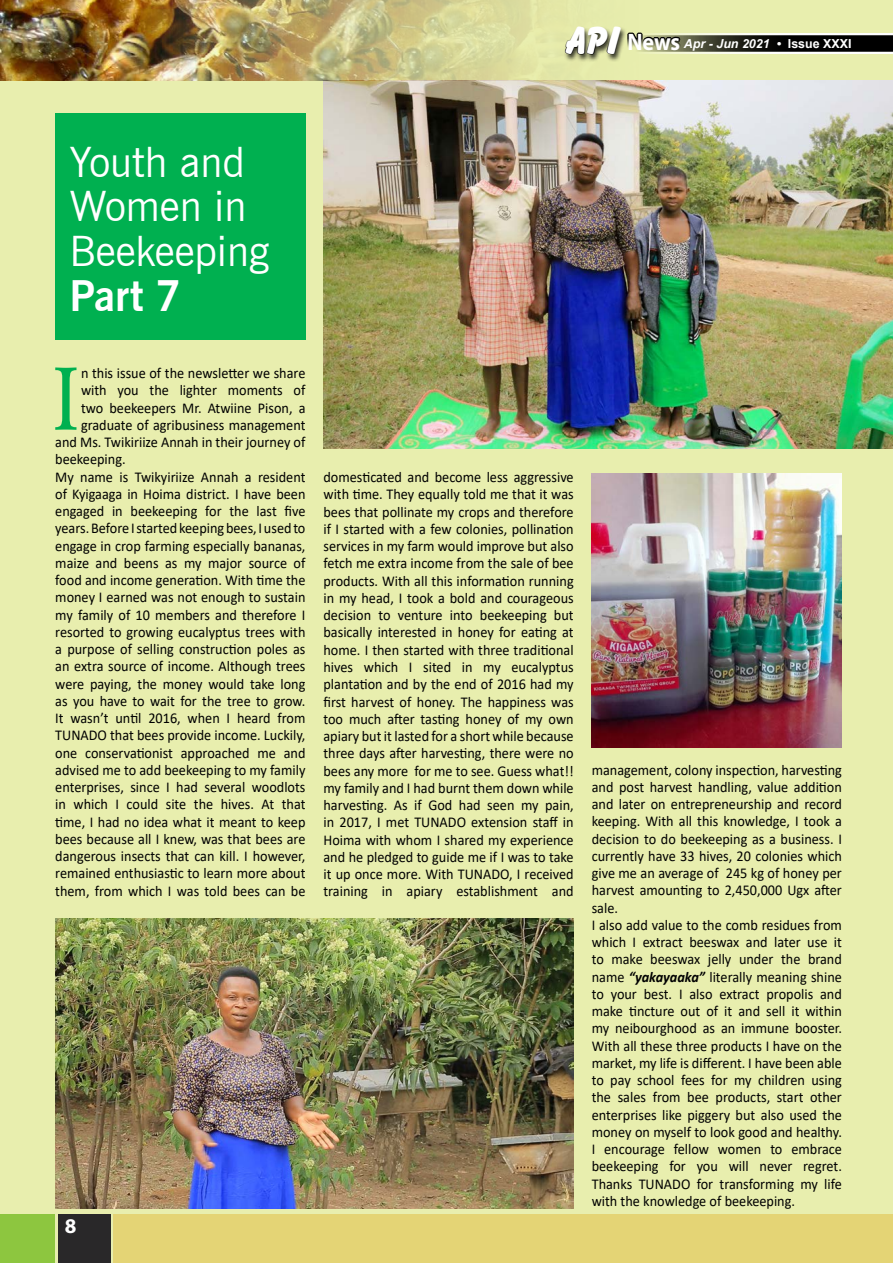
<style>
.page{position:relative;width:893px;height:1263px;background:#e8eeae}
.page>*{position:absolute;margin:0;border:0;box-sizing:border-box;transform-origin:0 0}
.t1{font:88.35px "Revival 565 BT";color:#00b050;scale:.95 1}
.t2{font:42px/45px "News Gothic BT";color:#fff}
.t3{font:700 42px "News Gothic BT";color:#fff}
.t4{font:700 21px "Myriad Pro";color:#fff}
.t5{font:15px/17.2px "Calibri";color:#000;text-align:justify;scale:.95 1}
.t6{font:italic 700 12.45px "Arial";color:#fff}
.s1{font-family:"Balloon";font-weight:400;font-style:normal;font-size:40.95px}
.s2{font-family:"Myriad Pro";font-style:normal;font-size:23.85px}
.s3{font-style:normal}
.s4{font-weight:700;font-style:italic}
</style>
<div class="page">
<img style="left:323px;top:81px;width:570px;height:368px">
<div style="left:55px;top:114px;width:250px;height:226px;background:#00b050"></div>
<div style="left:0;top:1215px;width:54px;height:48px;background:#8dc63f"></div>
<div style="left:58px;top:1215px;width:53px;height:48px;background:#292829"></div>
<div style="left:114px;top:1215px;width:779px;height:48px;background:#e4d475"></div>
<img style="left:0;top:0;width:893px;height:81px">
<img style="left:55px;top:919px;width:519px;height:290px">
<img style="left:592px;top:473px;width:250px;height:274px">
<svg style="left:564px;top:19px;width:329px;height:44px"></svg>
<p class="t6" style="left:566px;top:35px;width:287px"><span class="s1">API</span> <span class="s2">News</span> Apr - Jun 2021 • <span class="s3">Issue XXXI</span></p>
<h2 class="t2" style="left:69px;top:139px;width:201px">Youth and<br>Women in<br>Beekeeping</h2>
<h2 class="t3" style="left:69px;top:271px;width:113px">Part 7</h2>
<h1 class="t1" style="left:51px;top:345px;width:33px">I</h1>
<p class="t5" style="left:81px;top:364px;width:238px">n this issue of the newsletter we share</p>
<p class="t5" style="left:81px;top:381px;width:238px">with you the lighter moments of</p>
<p class="t5" style="left:81px;top:399px;width:238px">two beekeepers Mr. Atwiine Pison, a</p>
<p class="t5" style="left:81px;top:416px;width:238px">graduate of agribusiness management</p>
<p class="t5" style="left:55px;top:433px;width:265px">and Ms. Twikiriize Annah in their journey of</p>
<p class="t5" style="left:55px;top:450px;width:76px">beekeeping.</p>
<p class="t5" style="left:55px;top:468px;width:265px">My name is Twikyiriize Annah a resident</p>
<p class="t5" style="left:55px;top:485px;width:265px">of Kyigaaga in Hoima district. I have been</p>
<p class="t5" style="left:55px;top:502px;width:265px">engaged in beekeeping for the last five</p>
<p class="t5" style="left:55px;top:519px;width:265px">years. Before I started keeping bees, I used to</p>
<p class="t5" style="left:55px;top:537px;width:265px">engage in crop farming especially bananas,</p>
<p class="t5" style="left:55px;top:554px;width:265px">maize and beens as my major source of</p>
<p class="t5" style="left:55px;top:571px;width:265px">food and income generation. With time the</p>
<p class="t5" style="left:55px;top:588px;width:265px">money I earned was not enough to sustain</p>
<p class="t5" style="left:55px;top:606px;width:265px">my family of 10 members and therefore I</p>
<p class="t5" style="left:55px;top:623px;width:265px">resorted to growing eucalyptus trees with</p>
<p class="t5" style="left:55px;top:640px;width:265px">a purpose of selling construction poles as</p>
<p class="t5" style="left:55px;top:657px;width:265px">an extra source of income. Although trees</p>
<p class="t5" style="left:55px;top:675px;width:265px">were paying, the money would take long</p>
<p class="t5" style="left:55px;top:692px;width:265px">as you have to wait for the tree to grow.</p>
<p class="t5" style="left:55px;top:709px;width:265px">It wasn’t until 2016, when I heard from</p>
<p class="t5" style="left:55px;top:726px;width:265px">TUNADO that bees provide income. Luckily,</p>
<p class="t5" style="left:55px;top:744px;width:265px">one conservationist approached me and</p>
<p class="t5" style="left:55px;top:761px;width:265px">advised me to add beekeeping to my family</p>
<p class="t5" style="left:55px;top:778px;width:265px">enterprises, since I had several woodlots</p>
<p class="t5" style="left:55px;top:795px;width:265px">in which I could site the hives. At that</p>
<p class="t5" style="left:55px;top:813px;width:265px">time, I had no idea what it meant to keep</p>
<p class="t5" style="left:55px;top:830px;width:265px">bees because all I knew, was that bees are</p>
<p class="t5" style="left:55px;top:847px;width:265px">dangerous insects that can kill. I however,</p>
<p class="t5" style="left:55px;top:864px;width:265px">remained enthusiastic to learn more about</p>
<p class="t5" style="left:55px;top:882px;width:265px">them, from which I was told bees can be</p>
<p class="t5" style="left:323px;top:468px;width:265px">domesticated and become less aggressive with time. They equally told me that it was bees that pollinate my crops and therefore if I started with a few colonies, pollination services in my farm would improve but also fetch me extra income from the sale of bee products. With all this information running in my head, I took a bold and courageous decision to venture into beekeeping but basically interested in honey for eating at home. I then started with three traditional hives which I sited in my eucalyptus plantation and by the end of 2016 had my first harvest of honey. The happiness was too much after tasting honey of my own apiary but it lasted for a short while because three days after harvesting, there were no bees any more for me to see. Guess what!! my family and I had burnt them down while harvesting. As if God had seen my pain, in 2017, I met TUNADO extension staff in Hoima with whom I shared my experience and he pledged to guide me if I was to take it up once more. With TUNADO, I received training in apiary establishment and</p>
<h3 class="t4" style="left:65px;top:1212px;width:13px">8</h3>
<p class="t5" style="left:592px;top:760px;width:265px;text-align:left">management, colony inspection, harvesting and post harvest handling, value addition and later on entrepreneurship and record keeping. With all this knowledge, I took a decision to do beekeeping as a business. I currently have 33 hives, 20 colonies which give me an average of 245 kg of honey per harvest amounting to 2,450,000 Ugx after sale.<br>I also add value to the comb residues from which I extract beeswax and later use it to make beeswax jelly under the brand name <span class="s4">“yakayaaka”</span> literally meaning shine to your best. I also extract propolis and make tincture out of it and sell it within my neibourghood as an immune booster.<br>With all these three products I have on the market, my life is different. I have been able to pay school fees for my children using the sales from bee products, start other enterprises like piggery but also used the money on myself to look good and healthy.<br>I encourage fellow women to embrace beekeeping for you will never regret.<br>Thanks TUNADO for transforming my life with the knowledge of beekeeping.</p>
</div>
